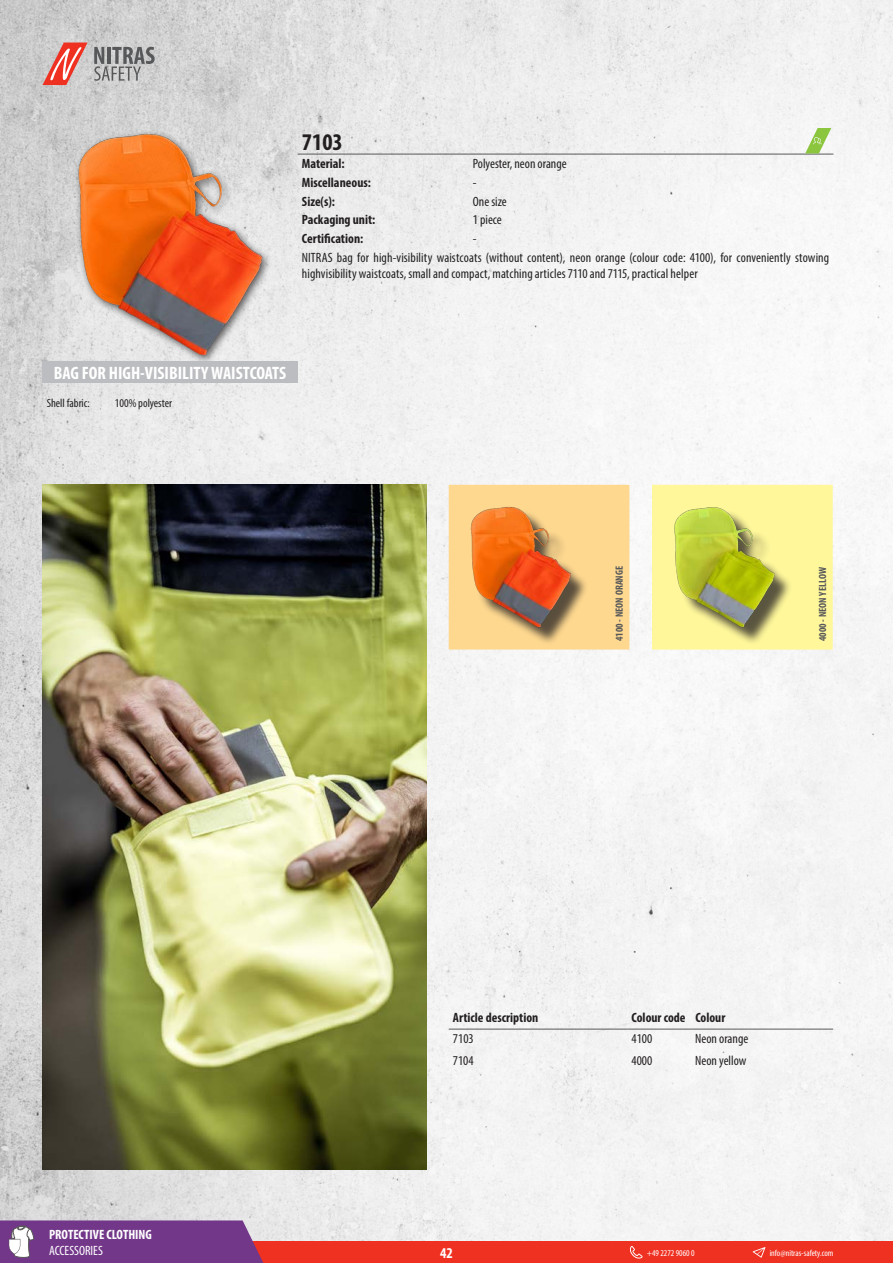
<style>
.page{position:relative;width:893px;height:1263px;background:#fff}
.page>*{position:absolute;margin:0;border:0;box-sizing:border-box;transform-origin:0 0}
.t1{font:700 condensed 24px "Myriad Pro";color:#231f20}
.t2{font:700 condensed 18px "Myriad Pro";color:#fff}
.t3{font:700 condensed 15px "Myriad Pro";color:#fff}
.Headline_Nitras{font:condensed 13.5px/16.2px "Myriad Pro";letter-spacing:.005em;color:#231f20}
.t4{font:700 condensed 13.5px "Myriad Pro";color:#231f20}
.Artikeltext{font:condensed 13.5px "Myriad Pro";color:#231f20}
.t5{font:700 condensed 13.5px "Myriad Pro";color:#fff}
.t6{font:condensed 13.5px "Myriad Pro";color:#fff}
.t7{font:condensed 12px "Myriad Pro";color:#231f20}
.t8{font:700 condensed 10.5px "Myriad Pro";color:#57585a}
.t9{font:condensed 9px "Myriad Pro";color:#fff}
</style>
<div class="page">
<img style="left:0;top:0;width:893px;height:1242px">
<div style="left:0;top:1242px;width:893px;height:21px;background:#ef3122"></div>
<svg style="left:0;top:1220px;width:270px;height:43px"></svg>
<svg style="left:43px;top:43px;width:45px;height:42px"></svg>
<svg style="left:94px;top:47px;width:61px;height:34px"></svg>
<svg style="left:630px;top:1246px;width:12px;height:13px"></svg>
<svg style="left:753px;top:1247px;width:12px;height:11px"></svg>
<img style="left:53px;top:128px;width:234px;height:233px">
<div style="left:449px;top:485px;width:180px;height:164px;background:#fed88f"></div>
<div style="left:652px;top:485px;width:181px;height:164px;background:#fff79a"></div>
<div style="left:473px;top:510px;width:116px;height:135px;background:#231f20;opacity:.75"></div>
<img style="left:457px;top:503px;width:128px;height:128px">
<div style="left:677px;top:510px;width:115px;height:135px;background:#231f20;opacity:.75"></div>
<img style="left:660px;top:503px;width:128px;height:128px">
<img style="left:43px;top:485px;width:384px;height:684px">
<hr style="left:449px;top:1029px;width:178px;height:1px;background:#57585a">
<hr style="left:627px;top:1029px;width:64px;height:1px;background:#57585a">
<hr style="left:691px;top:1029px;width:142px;height:1px;background:#57585a">
<hr style="left:298px;top:154px;width:171px;height:1px;background:#57585a">
<hr style="left:469px;top:154px;width:364px;height:1px;background:#57585a">
<div style="left:43px;top:361px;width:255px;height:22px;background:#bcbdc0"></div>
<svg style="left:805px;top:128px;width:26px;height:26px"></svg>
<p class="t1" style="left:302px;top:127px;width:42px">7103</p>
<p class="t4" style="left:302px;top:156px;width:44px">Material:</p>
<p class="Artikeltext" style="left:473px;top:156px;width:95px">Polyester, neon orange</p>
<p class="t4" style="left:302px;top:174px;width:71px">Miscellaneous:</p>
<p class="Headline_Nitras" style="left:473px;top:174px;width:5px">-</p>
<p class="t4" style="left:302px;top:193px;width:35px">Size(s):</p>
<p class="Headline_Nitras" style="left:473px;top:193px;width:35px">One size</p>
<p class="t4" style="left:302px;top:211px;width:75px">Packaging unit:</p>
<p class="Headline_Nitras" style="left:473px;top:212px;width:30px">1 piece</p>
<p class="t4" style="left:302px;top:230px;width:63px">Certification:</p>
<p class="Headline_Nitras" style="left:473px;top:230px;width:5px">-</p>
<p class="Headline_Nitras" style="left:302px;top:249px;width:529px">NITRAS bag for high-visibility waistcoats (without content), neon orange (colour code: 4100), for conveniently stowing highvisibility waistcoats, small and compact, matching articles 7110 and 7115, practical helper</p>
<p class="t2" style="left:54px;top:362px;width:234px">BAG FOR HIGH-VISIBILITY WAISTCOATS</p>
<p class="t7" style="left:47px;top:396px;width:45px">Shell fabric:</p>
<p class="t7" style="left:115px;top:396px;width:59px">100% polyester</p>
<p class="t8" style="left:613px;top:641px;width:76px;rotate:-90deg">4100 - NEON ORANGE</p>
<p class="t8" style="left:816px;top:641px;width:75px;rotate:-90deg">4000 - NEON YELLOW</p>
<p class="t5" style="left:49px;top:1226px;width:104px">PROTECTIVE CLOTHING</p>
<p class="t6" style="left:49px;top:1242px;width:55px">ACCESSORIES</p>
<p class="t4" style="left:453px;top:1009px;width:87px">Article description</p>
<p class="t4" style="left:631px;top:1009px;width:56px">Colour code</p>
<p class="t4" style="left:695px;top:1009px;width:32px">Colour</p>
<p class="Headline_Nitras" style="left:453px;top:1031px;width:22px">7103</p>
<p class="Headline_Nitras" style="left:631px;top:1031px;width:22px">4100</p>
<p class="Headline_Nitras" style="left:695px;top:1031px;width:54px">Neon orange</p>
<p class="Headline_Nitras" style="left:453px;top:1052px;width:22px">7104</p>
<p class="Headline_Nitras" style="left:631px;top:1052px;width:22px">4000</p>
<p class="Headline_Nitras" style="left:695px;top:1052px;width:53px">Neon yellow</p>
<p class="t3" style="left:440px;top:1243px;width:14px">42</p>
<p class="t9" style="left:647px;top:1247px;width:49px">+49 2272 9060 0</p>
<p class="t9" style="left:770px;top:1247px;width:65px">info@nitras-safety.com</p>
</div>
